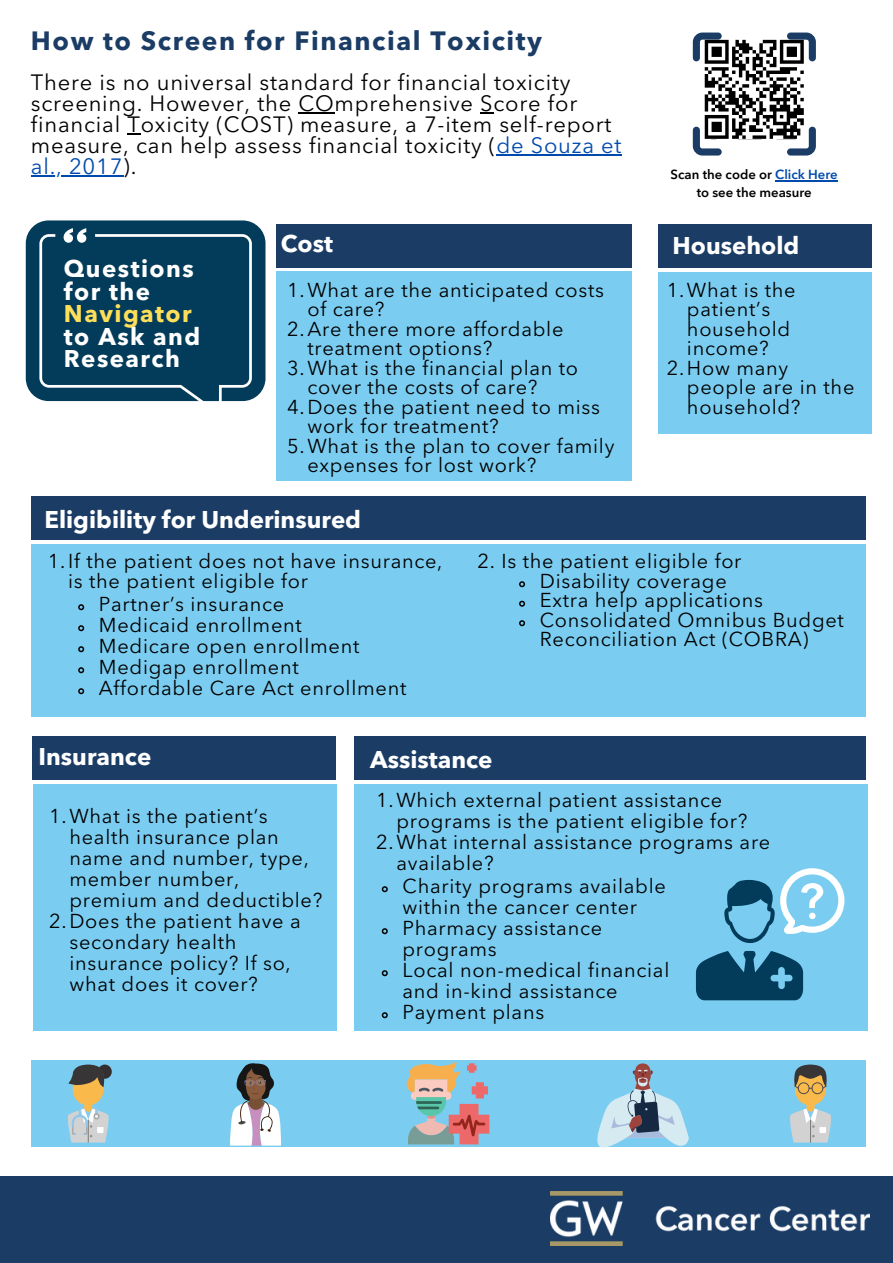
<style>
.page{position:relative;width:893px;height:1263px;background:#fff}
.page>*{position:absolute;margin:0;border:0;box-sizing:border-box;transform-origin:0 0}
.t1{font:700 26.2px "Avenir Next LT Pro";letter-spacing:.06em;color:#1b3c65}
.t2{font:700 24px "Avenir Next LT Pro";color:#fff}
.t3{font:700 24px/22.4px "Avenir Next LT Pro";letter-spacing:.06em;color:#fff}
.t4{font:700 24px "Avenir Next LT Pro";letter-spacing:.06em;color:#ffde59}
.t5{font:22px/21px "Avenir Next LT Pro";letter-spacing:.035em;color:#000}
.t6{font:20px/21px "Avenir Next LT Pro";letter-spacing:.035em;color:#000}
.t7{font:600 13.2px/17.4px "Avenir Next LT Pro";color:#000;text-align:center}
.s1{color:#004aad}
</style>
<div class="page">
<div style="left:658px;top:224px;width:213px;height:44px;background:#1b3c65"></div>
<div style="left:658px;top:272px;width:213px;height:162px;background:#7acdf1"></div>
<div style="left:31px;top:544px;width:834px;height:172px;background:#7acdf1"></div>
<div style="left:276px;top:271px;width:355px;height:210px;background:#7acdf1"></div>
<div style="left:276px;top:224px;width:355px;height:44px;background:#1b3c65"></div>
<div style="left:26px;top:220px;width:239px;height:181px;background:#033c5a;border-radius:23px"></div>
<svg style="left:39px;top:228px;width:213px;height:174px"></svg>
<svg style="left:78px;top:604px;width:7px;height:7px"></svg>
<svg style="left:78px;top:625px;width:7px;height:7px"></svg>
<svg style="left:78px;top:646px;width:7px;height:7px"></svg>
<svg style="left:78px;top:667px;width:7px;height:7px"></svg>
<svg style="left:78px;top:688px;width:7px;height:7px"></svg>
<svg style="left:519px;top:581px;width:7px;height:7px"></svg>
<svg style="left:519px;top:600px;width:7px;height:7px"></svg>
<svg style="left:519px;top:620px;width:7px;height:7px"></svg>
<div style="left:0;top:1177px;width:892px;height:86px;background:#1b3c65"></div>
<img style="left:550px;top:1191px;width:319px;height:54px">
<div style="left:31px;top:496px;width:834px;height:43px;background:#1b3c65"></div>
<hr style="left:298px;top:112px;width:36px;height:2px;background:#000">
<svg style="left:480px;top:112px;width:13px;height:2px"></svg>
<svg style="left:127px;top:133px;width:14px;height:2px"></svg>
<hr style="left:496px;top:154px;width:126px;height:2px;background:#004aad">
<hr style="left:31px;top:175px;width:92px;height:2px;background:#004aad">
<svg style="left:692px;top:33px;width:123px;height:123px"></svg>
<hr style="left:775px;top:181px;width:62px;height:1px;background:#004aad">
<div style="left:354px;top:784px;width:513px;height:246px;background:#7acdf1"></div>
<div style="left:33px;top:784px;width:303px;height:246px;background:#7acdf1"></div>
<svg style="left:696px;top:951px;width:107px;height:49px"></svg>
<svg style="left:724px;top:880px;width:50px;height:63px"></svg>
<svg style="left:780px;top:868px;width:64px;height:66px"></svg>
<div style="left:354px;top:736px;width:511px;height:44px;background:#1b3c65"></div>
<svg style="left:381px;top:886px;width:7px;height:7px"></svg>
<svg style="left:381px;top:928px;width:7px;height:7px"></svg>
<svg style="left:381px;top:970px;width:7px;height:7px"></svg>
<svg style="left:381px;top:1012px;width:7px;height:7px"></svg>
<div style="left:33px;top:736px;width:303px;height:44px;background:#1b3c65"></div>
<div style="left:31px;top:1060px;width:834px;height:87px;background:#7acdf1"></div>
<div style="left:98px;top:1065px;width:14px;height:14px;background:#343031;border-radius:50%"></div>
<svg style="left:68px;top:1065px;width:42px;height:78px"></svg>
<svg style="left:406px;top:1062px;width:83px;height:82px"></svg>
<svg style="left:790px;top:1065px;width:41px;height:78px"></svg>
<svg style="left:230px;top:1063px;width:51px;height:83px"></svg>
<svg style="left:597px;top:1063px;width:91px;height:84px"></svg>
<h1 class="t1" style="left:31px;top:30px;width:512px">How to Screen for Financial Toxicity</h1>
<p class="t5" style="left:31px;top:74px;width:592px">There is no universal standard for financial toxicity screening. However, the COmprehensive Score for financial Toxicity (COST) measure, a 7-item self-report measure, can help assess financial toxicity (<span class="s1">de Souza et al., 2017</span>).</p>
<p class="t3" style="left:64px;top:260px;width:131px">Questions for the</p>
<p class="t4" style="left:64px;top:304px;width:129px">Navigator</p>
<p class="t3" style="left:64px;top:327px;width:138px">to Ask and<br>Research</p>
<p class="t2" style="left:281px;top:234px;width:54px">Cost</p>
<p class="t6" style="left:287px;top:281px;width:318px">1.What are the anticipated costs</p>
<p class="t6" style="left:307px;top:301px;width:79px">of care?</p>
<p class="t6" style="left:287px;top:320px;width:278px">2.Are there more affordable</p>
<p class="t6" style="left:307px;top:340px;width:186px">treatment options?</p>
<p class="t6" style="left:287px;top:359px;width:292px">3.What is the financial plan to</p>
<p class="t6" style="left:307px;top:379px;width:231px">cover the costs of care?</p>
<p class="t6" style="left:287px;top:398px;width:314px">4.Does the patient need to miss</p>
<p class="t6" style="left:307px;top:418px;width:193px">work for treatment?</p>
<p class="t6" style="left:287px;top:437px;width:329px">5.What is the plan to cover family</p>
<p class="t6" style="left:307px;top:457px;width:230px">expenses for lost work?</p>
<p class="t2" style="left:44px;top:510px;width:318px">Eligibility for Underinsured</p>
<p class="t7" style="left:670px;top:167px;width:169px">Scan the code or <span class="s1">Click Here </span>to see the measure</p>
<p class="t2" style="left:672px;top:235px;width:128px">Household</p>
<p class="t6" style="left:666px;top:281px;width:130px">1.What is the</p>
<p class="t6" style="left:687px;top:301px;width:85px">patient’s</p>
<p class="t6" style="left:687px;top:320px;width:105px">household</p>
<p class="t6" style="left:687px;top:340px;width:83px">income?</p>
<p class="t6" style="left:666px;top:359px;width:123px">2.How many</p>
<p class="t6" style="left:687px;top:379px;width:169px">people are in the</p>
<p class="t6" style="left:687px;top:398px;width:115px">household?</p>
<p class="t6" style="left:68px;top:554px;width:376px;line-height:19.6px;text-indent:-20px">1.If the patient does not have insurance, is the patient eligible for</p>
<p class="t6" style="left:99px;top:595px;width:309px">Partner’s insurance<br>Medicaid enrollment<br>Medicare open enrollment<br>Medigap enrollment<br>Affordable Care Act enrollment</p>
<p class="t6" style="left:477px;top:553px;width:265px">2. Is the patient eligible for</p>
<p class="t6" style="left:540px;top:573px;width:305px;line-height:19.6px">Disability coverage<br>Extra help applications<br>Consolidated Omnibus Budget<br>Reconciliation Act (COBRA)</p>
<p class="t2" style="left:39px;top:747px;width:114px">Insurance</p>
<p class="t6" style="left:49px;top:807px;width:220px">1.What is the patient’s</p>
<p class="t6" style="left:69px;top:828px;width:211px">health insurance plan</p>
<p class="t6" style="left:69px;top:849px;width:241px">name and number, type,</p>
<p class="t6" style="left:69px;top:870px;width:171px">member number,</p>
<p class="t6" style="left:69px;top:891px;width:254px">premium and deductible?</p>
<p class="t6" style="left:49px;top:912px;width:253px">2.Does the patient have a</p>
<p class="t6" style="left:69px;top:933px;width:169px">secondary health</p>
<p class="t6" style="left:69px;top:954px;width:223px">insurance policy? If so,</p>
<p class="t6" style="left:69px;top:975px;width:190px">what does it cover?</p>
<p class="t2" style="left:370px;top:750px;width:124px">Assistance</p>
<p class="t6" style="left:376px;top:791px;width:347px">1.Which external patient assistance</p>
<p class="t6" style="left:396px;top:812px;width:352px">programs is the patient eligible for?</p>
<p class="t6" style="left:376px;top:833px;width:395px">2.What internal assistance programs are</p>
<p class="t6" style="left:396px;top:854px;width:99px">available?</p>
<p class="t6" style="left:402px;top:877px;width:268px">Charity programs available within the cancer center<br>Pharmacy assistance programs<br>Local non-medical financial and in-kind assistance<br>Payment plans</p>
</div>
